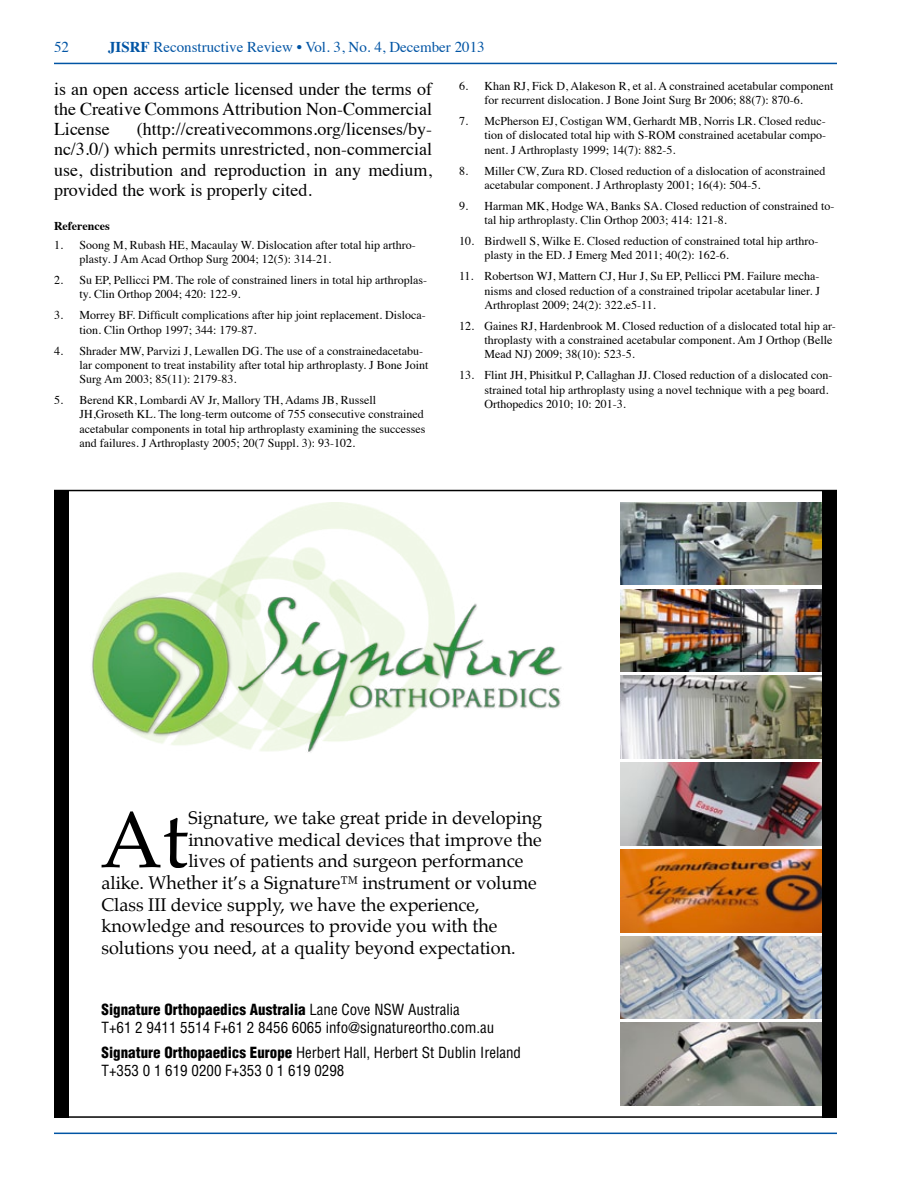
<style>
.page{position:relative;width:918px;height:1188px;background:#fff}
.page>*{position:absolute;margin:0;border:0;box-sizing:border-box;transform-origin:0 0}
.t1{font:79.95px "Palatino";color:#000}
.t2{font:18px "Palatino";color:#000}
.t3{font:18px/20.2px "Times";color:#000;text-align:justify}
.t4{font:condensed 15px/18px "Helvetica";color:#000}
.t5{font:15px "Times";color:#0054a4}
.t6{font:12px/14.2px "Times";color:#000}
.t7{font:700 12px "Times";color:#000}
.s1{font-weight:700}
.s2{font-weight:900}
</style>
<div class="page">
<hr style="left:54px;top:63px;width:783px;height:1px;background:#0054a4">
<hr style="left:54px;top:1133px;width:783px;height:1px;background:#0054a4">
<img style="left:620px;top:502px;width:203px;height:83px">
<img style="left:620px;top:589px;width:203px;height:83px">
<img style="left:620px;top:676px;width:203px;height:82px">
<img style="left:620px;top:763px;width:203px;height:82px">
<img style="left:620px;top:849px;width:203px;height:83px">
<img style="left:620px;top:936px;width:203px;height:83px">
<img style="left:620px;top:1023px;width:203px;height:83px">
<img style="left:92px;top:502px;width:470px;height:251px">
<div style="left:823px;top:490px;width:14px;height:628px;background:#000"></div>
<div style="left:54px;top:490px;width:14px;height:628px;background:#000"></div>
<p class="t5" style="left:54px;top:33px;width:16px">52</p>
<p class="t5" style="left:108px;top:33px;width:378px"><span class="s1">JISRF</span> Reconstructive Review • Vol. 3, No. 4, December 2013</p>
<h2 class="t3" style="left:54px;top:77px;width:380px">is an open access article licensed under the terms of the Creative Commons Attribution Non-Commercial License</h2>
<p class="t6" style="left:459px;top:78px;width:376px;text-align:center">6. Khan RJ, Fick D, Alakeson R, et al. A constrained acetabular component for recurrent dislocation. J Bone Joint Surg Br 2006; 88(7): 870-6.</p>
<p class="t6" style="left:484px;top:113px;width:343px;text-align:justify;text-indent:-26px">7. McPherson EJ, Costigan WM, Gerhardt MB, Norris LR. Closed reduc&shy;tion of dislocated total hip with S-ROM constrained acetabular compo&shy;nent. J Arthroplasty 1999; 14(7): 882-5.</p>
<p class="t6" style="left:485px;top:163px;width:342px;text-indent:-26px">8. Miller CW, Zura RD. Closed reduction of a dislocation of aconstrained acetabular component. J Arthroplasty 2001; 16(4): 504-5.</p>
<p class="t6" style="left:485px;top:198px;width:352px;text-indent:-26px">9. Harman MK, Hodge WA, Banks SA. Closed reduction of constrained to&shy;tal hip arthroplasty. Clin Orthop 2003; 414: 121-8.</p>
<p class="t6" style="left:485px;top:233px;width:335px;text-indent:-26px">10. Birdwell S, Wilke E. Closed reduction of constrained total hip arthro&shy;plasty in the ED. J Emerg Med 2011; 40(2): 162-6.</p>
<p class="t6" style="left:485px;top:268px;width:337px;text-align:justify;text-indent:-26px">11. Robertson WJ, Mattern CJ, Hur J, Su EP, Pellicci PM. Failure mecha&shy;nisms and closed reduction of a constrained tripolar acetabular liner. J Arthroplast 2009; 24(2): 322.e5-11.</p>
<p class="t6" style="left:485px;top:318px;width:353px;text-indent:-26px">12. Gaines RJ, Hardenbrook M. Closed reduction of a dislocated total hip ar&shy;throplasty with a constrained acetabular component. Am J Orthop (Belle<br>Mead NJ) 2009; 38(10): 523-5.</p>
<p class="t6" style="left:485px;top:367px;width:349px;text-indent:-26px">13. Flint JH, Phisitkul P, Callaghan JJ. Closed reduction of a dislocated con&shy;strained total hip arthroplasty using a novel technique with a peg board.<br>Orthopedics 2010; 10: 201-3.</p>
<h2 class="t3" style="left:54px;top:117px;width:380px;text-indent:83px">(http://creativecommons.org/licenses/by&shy;nc/3.0/) which permits unrestricted, non-commercial use, distribution and reproduction in any medium, provided the work is properly cited.</h2>
<p class="t7" style="left:54px;top:215px;width:57px">References</p>
<p class="t6" style="left:80px;top:237px;width:338px;text-indent:-26px">1. Soong M, Rubash HE, Macaulay W. Dislocation after total hip arthro&shy;plasty. J Am Acad Orthop Surg 2004; 12(5): 314-21.</p>
<p class="t6" style="left:80px;top:272px;width:349px;text-indent:-26px">2. Su EP, Pellicci PM. The role of constrained liners in total hip arthroplas&shy;ty. Clin Orthop 2004; 420: 122-9.</p>
<p class="t6" style="left:80px;top:307px;width:348px;text-indent:-26px">3. Morrey BF. Difficult complications after hip joint replacement. Disloca&shy;tion. Clin Orthop 1997; 344: 179-87.</p>
<p class="t6" style="left:80px;top:342px;width:351px;text-indent:-26px">4. Shrader MW, Parvizi J, Lewallen DG. The use of a constrainedacetabu&shy;lar component to treat instability after total hip arthroplasty. J Bone Joint<br>Surg Am 2003; 85(11): 2179-83.</p>
<p class="t6" style="left:80px;top:392px;width:347px;text-indent:-26px">5. Berend KR, Lombardi AV Jr, Mallory TH, Adams JB, Russell JH,Groseth KL. The long-term outcome of 755 consecutive constrained acetabular components in total hip arthroplasty examining the successes and failures. J Arthroplasty 2005; 20(7 Suppl. 3): 93-102.</p>
<h1 class="t1" style="left:100px;top:774px;width:90px">At</h1>
<h2 class="t2" style="left:188px;top:803px;width:355px">Signature, we take great pride in developing</h2>
<h2 class="t2" style="left:188px;top:825px;width:355px">innovative medical devices that improve the</h2>
<h2 class="t2" style="left:188px;top:846px;width:336px">lives of patients and surgeon performance</h2>
<h2 class="t2" style="left:102px;top:868px;width:437px">alike. Whether it’s a Signature™ instrument or volume</h2>
<h2 class="t2" style="left:102px;top:890px;width:380px">Class III device supply, we have the experience,</h2>
<h2 class="t2" style="left:102px;top:911px;width:397px">knowledge and resources to provide you with the</h2>
<h2 class="t2" style="left:102px;top:933px;width:416px">solutions you need, at a quality beyond expectation.</h2>
<p class="t4" style="left:102px;top:1000px;width:394px"><span class="s2">Signature Orthopaedics Australia</span> Lane Cove NSW Australia<br>T+61 2 9411 5514 F+61 2 8456 6065 info@signatureortho.com.au</p>
<p class="t4" style="left:102px;top:1043px;width:421px"><span class="s2">Signature Orthopaedics Europe</span> Herbert Hall, Herbert St Dublin Ireland<br>T+353 0 1 619 0200 F+353 0 1 619 0298</p>
</div>
